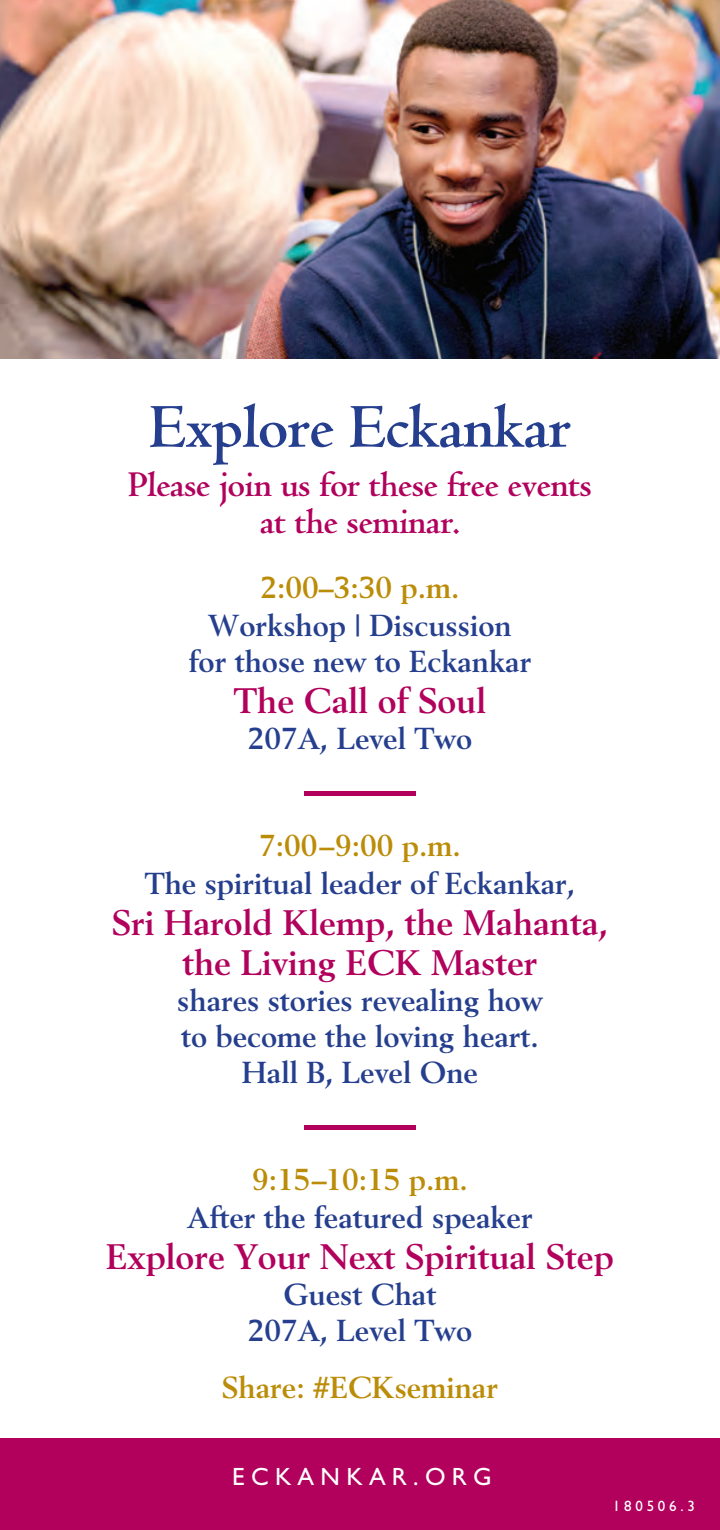
<style>
.page{position:relative;width:720px;height:1530px;background:#fff}
.page>*{position:absolute;margin:0;border:0;box-sizing:border-box;transform-origin:0 0}
.t1{font:700 65px "Centaur";letter-spacing:-.015em;color:#253f8e}
.t2{font:700 37.5px/37.5px "Centaur";letter-spacing:-.015em;color:#b1015c;text-align:center}
.t3{font:700 35px/40px "Berling";color:#b1015c;text-align:center}
.t4{font:700 30px/36px "Berling";color:#253f8e;text-align:center}
.t5{font:700 30px "Berling";color:#bb8c07}
.t6{font:25px "Gill Sans";letter-spacing:.25em;color:#fff}
.t7{font:15px "Gill Sans";letter-spacing:.25em;color:#fff}
</style>
<div class="page">
<div style="left:0;top:1438px;width:720px;height:92px;background:#b1015c"></div>
<img style="left:0;top:0;width:720px;height:359px">
<div style="left:304px;top:791px;width:112px;height:5px;background:#b1015c"></div>
<div style="left:304px;top:1125px;width:112px;height:5px;background:#b1015c"></div>
<h1 class="t1" style="left:149px;top:392px;width:423px">Explore Eckankar</h1>
<p class="t2" style="left:128px;top:466px;width:465px">Please join us for these free events at the seminar.</p>
<p class="t5" style="left:260px;top:570px;width:201px">2:00–3:30 p.m.</p>
<p class="t4" style="left:189px;top:608px;width:344px">Workshop | Discussion for those new to Eckankar</p>
<p class="t3" style="left:234px;top:680px;width:254px">The Call of Soul</p>
<p class="t4" style="left:248px;top:720px;width:226px">207A, Level Two</p>
<p class="t5" style="left:259px;top:828px;width:203px">7:00–9:00 p.m.</p>
<p class="t4" style="left:145px;top:866px;width:432px">The spiritual leader of Eckankar,</p>
<p class="t3" style="left:112px;top:902px;width:498px">Sri Harold Klemp, the Mahanta, the Living ECK Master</p>
<p class="t4" style="left:177px;top:982px;width:367px">shares stories revealing how to become the loving heart.<br>Hall B, Level One</p>
<p class="t5" style="left:252px;top:1162px;width:217px">9:15–10:15 p.m.</p>
<p class="t4" style="left:187px;top:1200px;width:347px">After the featured speaker</p>
<p class="t3" style="left:106px;top:1236px;width:509px">Explore Your Next Spiritual Step</p>
<p class="t4" style="left:248px;top:1276px;width:226px">Guest Chat<br>207A, Level Two</p>
<p class="t5" style="left:222px;top:1370px;width:278px">Share: #ECKseminar</p>
<p class="t6" style="left:232px;top:1462px;width:261px">ECKANKAR.ORG</p>
<p class="t7" style="left:613px;top:1498px;width:84px">180506.3</p>
</div>
